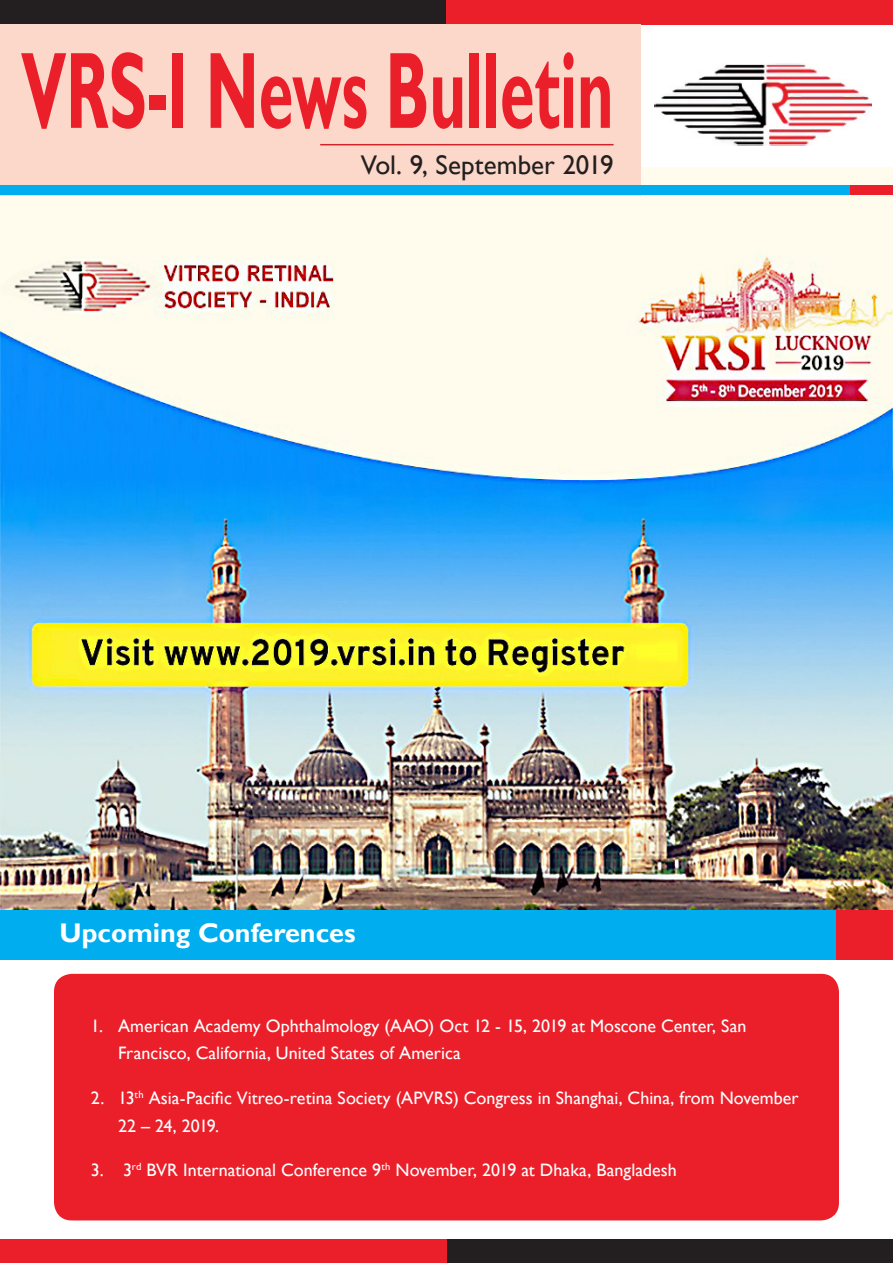
<style>
.page{position:relative;width:893px;height:1263px;background:#fff}
.page>*{position:absolute;margin:0;border:0;box-sizing:border-box;transform-origin:0 0}
.t1{font:700 109.35px "Gill Sans";color:#eb1f29;scale:.57 1}
.t2{font:27px "Gill Sans";color:#231f20}
.t3{font:700 27px "Gill Sans";color:#fff}
.t4{font:18px/27.6px "Gill Sans";color:#fff}
</style>
<div class="page">
<div style="left:0;top:0;width:446px;height:24px;background:#231f20"></div>
<div style="left:446px;top:0;width:447px;height:24px;background:#eb1f29"></div>
<div style="left:446px;top:1239px;width:447px;height:24px;background:#231f20"></div>
<div style="left:0;top:1239px;width:446px;height:24px;background:#eb1f29"></div>
<img style="left:0;top:168px;width:892px;height:742px">
<div style="left:0;top:24px;width:640px;height:172px;background:#fbd8ca"></div>
<img style="left:655px;top:64px;width:217px;height:82px">
<hr style="left:320px;top:144px;width:294px;height:1px;background:#d1232a">
<div style="left:54px;top:974px;width:785px;height:246px;background:#eb1f29;border-radius:18px"></div>
<div style="left:0;top:910px;width:892px;height:49px;background:#00aeef"></div>
<div style="left:836px;top:910px;width:57px;height:49px;background:#eb1f29"></div>
<div style="left:0;top:185px;width:893px;height:9px;background:#00aeef"></div>
<div style="left:850px;top:185px;width:43px;height:9px;background:#eb1f29"></div>
<p class="t1" style="left:21px;top:25px;width:1041px">VRS-I News Bulletin</p>
<p class="t2" style="left:361px;top:149px;width:254px">Vol. 9, September 2019</p>
<p class="t3" style="left:60px;top:917px;width:298px">Upcoming Conferences</p>
<p class="t4" style="left:118px;top:1012px;width:630px;text-indent:-27px">1. American Academy Ophthalmology (AAO) Oct 12 - 15, 2019 at Moscone Center, San<br>Francisco, California, United States of America</p>
<p class="t4" style="left:118px;top:1084px;width:682px;text-indent:-27px">2. 13<sup>th</sup> Asia-Pacific Vitreo-retina Society (APVRS) Congress in Shanghai, China, from November<br>22 – 24, 2019.</p>
<p class="t4" style="left:91px;top:1157px;width:587px">3. 3<sup>rd</sup> BVR International Conference 9<sup>th</sup> November, 2019 at Dhaka, Bangladesh</p>
</div>
